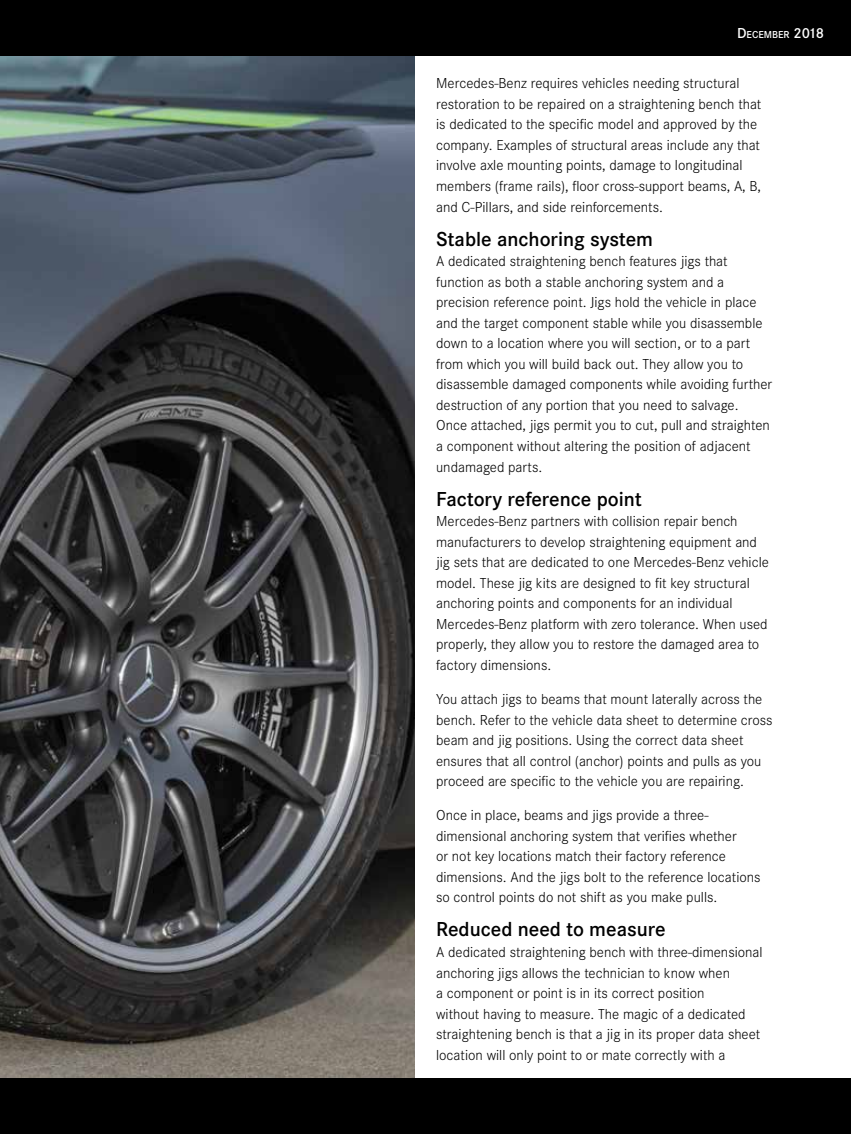
<style>
.page{position:relative;width:851px;height:1134px;background:#fff}
.page>*{position:absolute;margin:0;border:0;box-sizing:border-box;transform-origin:0 0}
.t1{font:600 21px "Corporate S";color:#000}
.t2{font:300 15px/20.5px "Corporate S";color:#000}
.t3{font:600 10.5px "Corporate S";color:#fff}
.s1{font-size:15px}
</style>
<div class="page">
<img style="left:0;top:55px;width:415px;height:1024px">
<div style="left:0;top:1079px;width:850px;height:55px;background:#000"></div>
<div style="left:0;top:0;width:850px;height:55px;background:#000"></div>
<p class="t3" style="left:737px;top:29px;width:88px"><span class="s1">D</span>ECEMBER <span class="s1">2018</span></p>
<p class="t2" style="left:436px;top:73px;width:327px">Mercedes-Benz requires vehicles needing structural restoration to be repaired on a straightening bench that is dedicated to the specific model and approved by the company. Examples of structural areas include any that involve axle mounting points, damage to longitudinal members (frame rails), floor cross-support beams, A, B, and C-Pillars, and side reinforcements.</p>
<h1 class="t1" style="left:436px;top:227px;width:218px">Stable anchoring system</h1>
<p class="t2" style="left:436px;top:251px;width:337px">A dedicated straightening bench features jigs that function as both a stable anchoring system and a precision reference point. Jigs hold the vehicle in place and the target component stable while you disassemble down to a location where you will section, or to a part from which you will build back out. They allow you to disassemble damaged components while avoiding further destruction of any portion that you need to salvage.<br>Once attached, jigs permit you to cut, pull and straighten a component without altering the position of adjacent undamaged parts.</p>
<h1 class="t1" style="left:436px;top:487px;width:207px">Factory reference point</h1>
<p class="t2" style="left:436px;top:511px;width:334px">Mercedes-Benz partners with collision repair bench manufacturers to develop straightening equipment and jig sets that are dedicated to one Mercedes-Benz vehicle model. These jig kits are designed to fit key structural anchoring points and components for an individual Mercedes-Benz platform with zero tolerance. When used properly, they allow you to restore the damaged area to factory dimensions.</p>
<p class="t2" style="left:436px;top:689px;width:338px">You attach jigs to beams that mount laterally across the bench. Refer to the vehicle data sheet to determine cross beam and jig positions. Using the correct data sheet ensures that all control (anchor) points and pulls as you proceed are specific to the vehicle you are repairing.</p>
<p class="t2" style="left:436px;top:805px;width:326px">Once in place, beams and jigs provide a three&shy;dimensional anchoring system that verifies whether<br>or not key locations match their factory reference dimensions. And the jigs bolt to the reference locations so control points do not shift as you make pulls.</p>
<h1 class="t1" style="left:436px;top:918px;width:231px">Reduced need to measure</h1>
<p class="t2" style="left:436px;top:942px;width:328px">A dedicated straightening bench with three-dimensional anchoring jigs allows the technician to know when<br>a component or point is in its correct position<br>without having to measure. The magic of a dedicated straightening bench is that a jig in its proper data sheet location will only point to or mate correctly with a</p>
</div>
